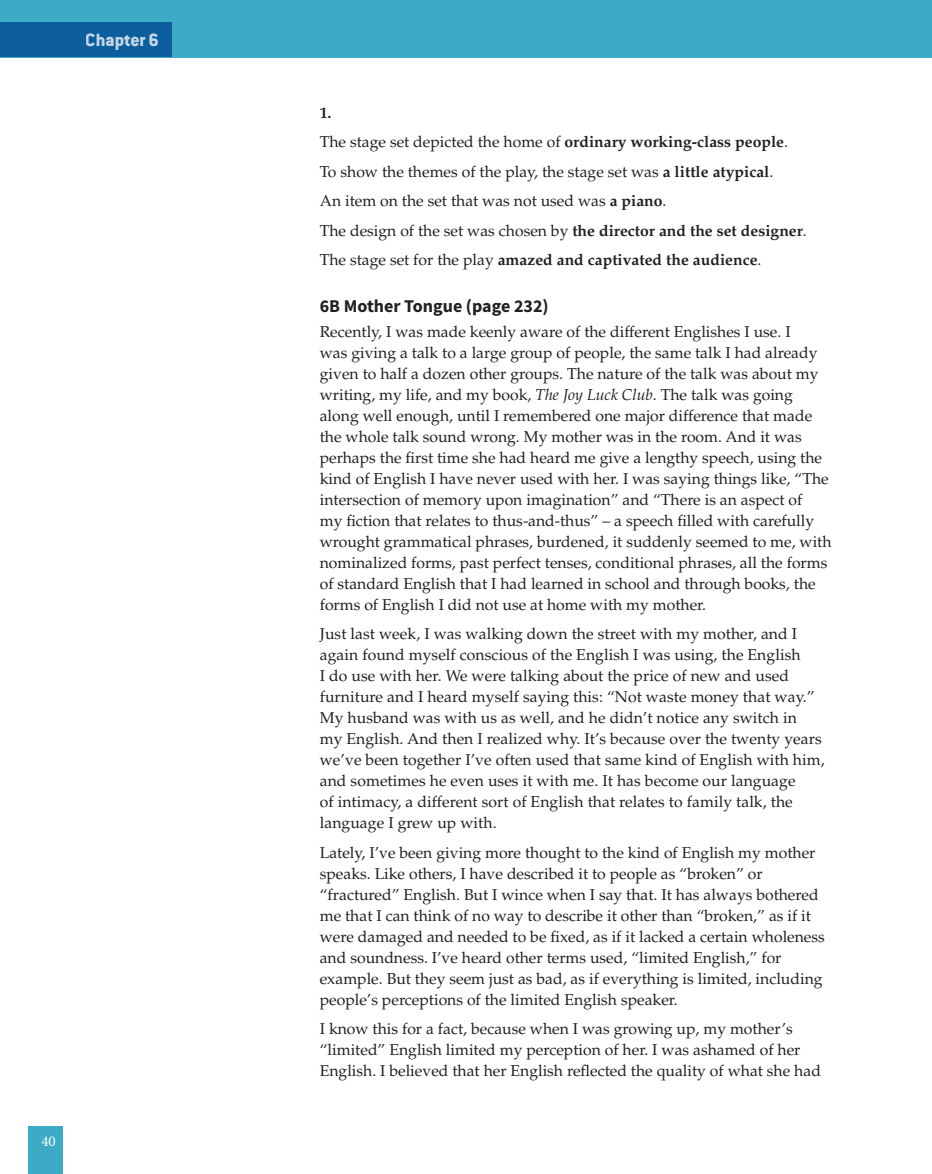
<style>
.page{position:relative;width:932px;height:1174px;background:#fff}
.page>*{position:absolute;margin:0;border:0;box-sizing:border-box;transform-origin:0 0}
.t1{font:800 19.5px "Conduit ITC Std";color:#fff}
.t2{font:700 18px "Source Sans Pro";color:#231f20}
.t3{font:15.75px/21px "Palatino LT Std";color:#231f20}
.t4{font:15px "Minion Pro";color:#fff}
.s1{font-weight:700}
.s2{font-style:italic}
</style>
<div class="page">
<div style="left:0;top:0;width:932px;height:57px;background:#3cacc6"></div>
<div style="left:28px;top:1126px;width:34px;height:48px;background:#3cacc6"></div>
<div style="left:0;top:22px;width:172px;height:35px;background:#0d5e9d"></div>
<p class="t1" style="left:86px;top:28px;width:75px">Chapter 6</p>
<p class="t4" style="left:41px;top:1131px;width:16px">40</p>
<p class="t3" style="left:320px;top:98px;width:489px;line-height:29.5px"><span class="s1">1.<br></span>The stage set depicted the home of <span class="s1">ordinary working-class people</span>.<br>To show the themes of the play, the stage set was <span class="s1">a little atypical</span>.<br>An item on the set that was not used was <span class="s1">a piano</span>.<br>The design of the set was chosen by <span class="s1">the director and the set designer</span>.<br>The stage set for the play <span class="s1">amazed and captivated the audience</span>.</p>
<p class="t2" style="left:320px;top:293px;width:230px">6B Mother Tongue (page 232)</p>
<p class="t3" style="left:320px;top:321px;width:513px">Recently, I was made keenly aware of the different Englishes I use. I<br>was giving a talk to a large group of people, the same talk I had already given to half a dozen other groups. The nature of the talk was about my writing, my life, and my book, <span class="s2">The Joy Luck Club</span>. The talk was going along well enough, until I remembered one major difference that made the whole talk sound wrong. My mother was in the room. And it was perhaps the first time she had heard me give a lengthy speech, using the kind of English I have never used with her. I was saying things like, “The intersection of memory upon imagination” and “There is an aspect of<br>my fiction that relates to thus-and-thus” – a speech filled with carefully wrought grammatical phrases, burdened, it suddenly seemed to me, with nominalized forms, past perfect tenses, conditional phrases, all the forms of standard English that I had learned in school and through books, the forms of English I did not use at home with my mother.</p>
<p class="t3" style="left:320px;top:624px;width:506px">Just last week, I was walking down the street with my mother, and I again found myself conscious of the English I was using, the English<br>I do use with her. We were talking about the price of new and used furniture and I heard myself saying this: “Not waste money that way.” My husband was with us as well, and he didn’t notice any switch in<br>my English. And then I realized why. It’s because over the twenty years we’ve been together I’ve often used that same kind of English with him, and sometimes he even uses it with me. It has become our language<br>of intimacy, a different sort of English that relates to family talk, the language I grew up with.</p>
<p class="t3" style="left:320px;top:842px;width:506px">Lately, I’ve been giving more thought to the kind of English my mother speaks. Like others, I have described it to people as “broken” or “fractured” English. But I wince when I say that. It has always bothered me that I can think of no way to describe it other than “broken,” as if it were damaged and needed to be fixed, as if it lacked a certain wholeness and soundness. I’ve heard other terms used, “limited English,” for example. But they seem just as bad, as if everything is limited, including people’s perceptions of the limited English speaker.</p>
<p class="t3" style="left:320px;top:1019px;width:503px">I know this for a fact, because when I was growing up, my mother’s “limited” English limited my perception of her. I was ashamed of her<br>English. I believed that her English reflected the quality of what she had</p>
</div>
